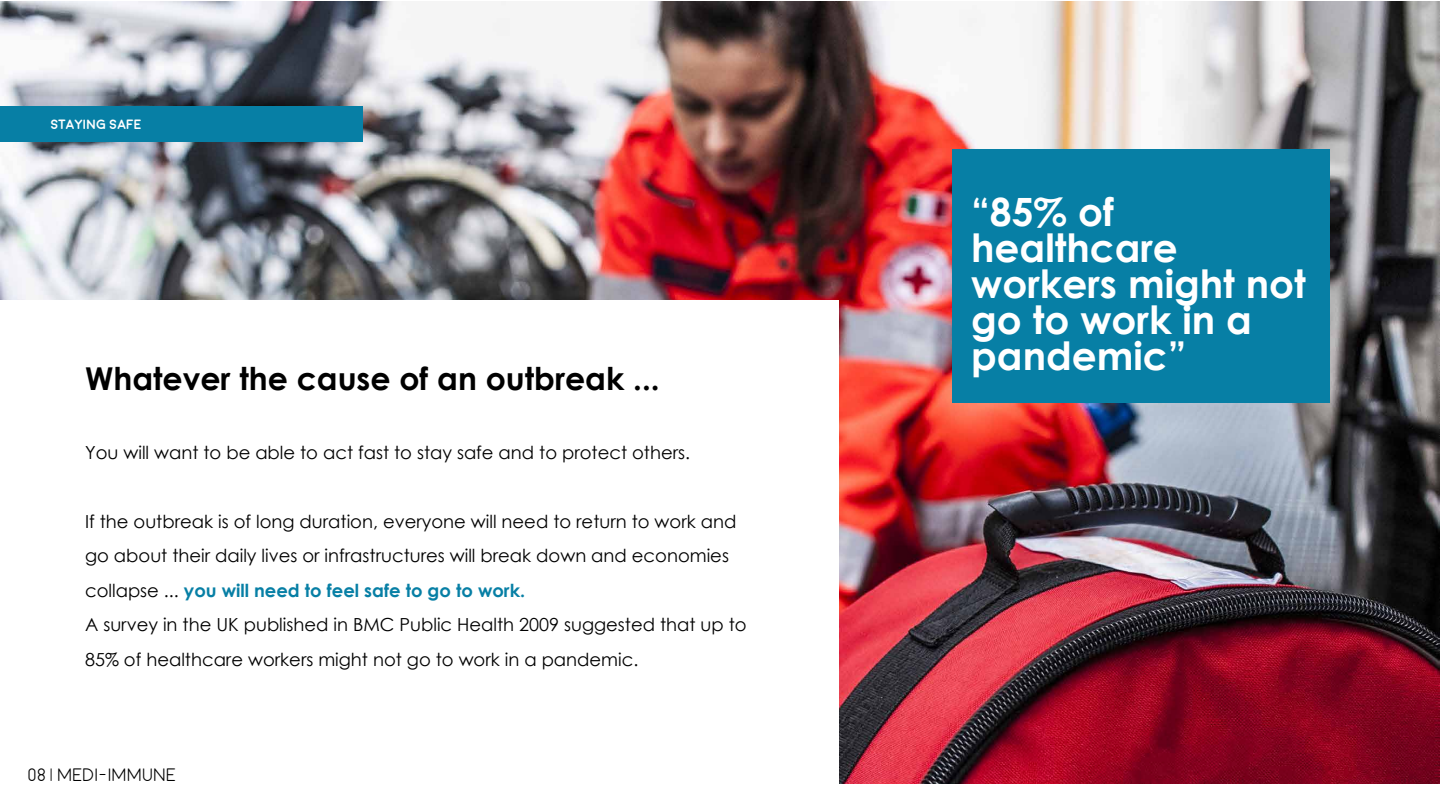
<style>
.page{position:relative;width:1440px;height:810px;background:#fff}
.page>*{position:absolute;margin:0;border:0;box-sizing:border-box;transform-origin:0 0}
.t1{font:700 39px/36px "Century Gothic";color:#fff}
.t2{font:700 31.5px "Century Gothic";color:#000}
.t3{font:18px/34.5px "Century Gothic";color:#000}
.t4{font:300 18px "Moon";color:#000}
.t5{font:700 13.5px "Moon";color:#fff}
.s1{font-weight:700;color:#077fa5}
</style>
<div class="page">
<img style="left:0;top:1px;width:1440px;height:783px">
<div style="left:0;top:300px;width:838px;height:510px;background:#fff"></div>
<div style="left:0;top:106px;width:362px;height:36px;background:#077fa5"></div>
<div style="left:952px;top:149px;width:377px;height:253px;background:#077fa5"></div>
<p class="t5" style="left:51px;top:117px;width:93px">STAYING SAFE</p>
<h2 class="t2" style="left:85px;top:354px;width:576px">Whatever the cause of an outbreak ...</h2>
<p class="t3" style="left:85px;top:435px;width:607px">You will want to be able to act fast to stay safe and to protect others.</p>
<p class="t3" style="left:85px;top:504px;width:663px">If the outbreak is of long duration, everyone will need to return to work and go about their daily lives or infrastructures will break down and economies collapse ... <span class="s1">you will need to feel safe to go to work.<br></span>A survey in the UK published in BMC Public Health 2009 suggested that up to 85% of healthcare workers might not go to work in a pandemic.</p>
<p class="t4" style="left:27px;top:766px;width:151px">08 | MEDI-IMMUNE</p>
<h1 class="t1" style="left:971px;top:192px;width:336px">“85% of healthcare workers might not go to work in a pandemic”</h1>
</div>
